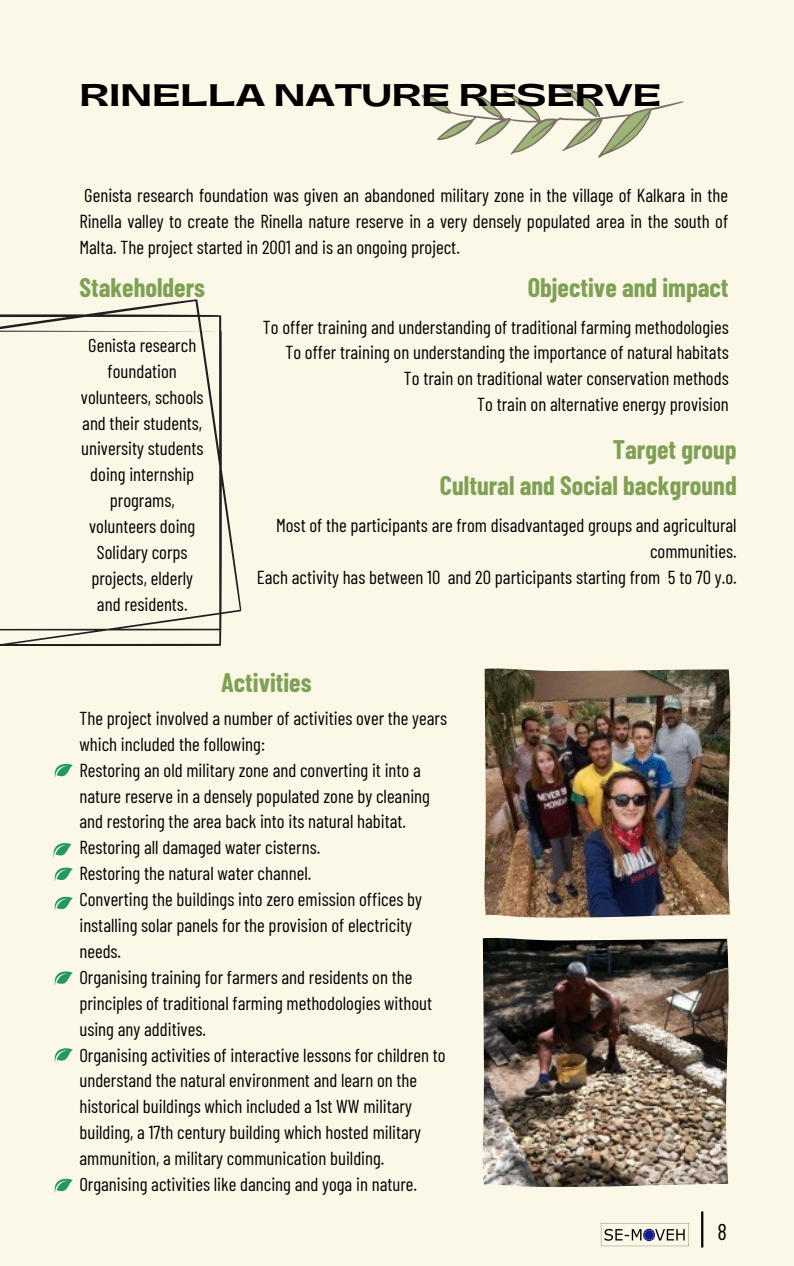
<style>
.page{position:relative;width:794px;height:1266px;background:#fff}
.page>*{position:absolute;margin:0;border:0;box-sizing:border-box;transform-origin:0 0}
.t1{font:800 29.25px "Gatwick";color:#000}
.t2{font:700 26.25px/36.6px "Barlow Condensed";color:#7fa055;text-align:right}
.t3{font:22.5px "Barlow Condensed";color:#000}
.t4{font:18.75px/25.9px "Barlow Condensed";color:#000;text-align:right}
</style>
<div class="page">
<div style="left:0;top:0;width:793px;height:1266px;background:#fcf8e8"></div>
<svg style="left:421px;top:87px;width:262px;height:71px"></svg>
<svg style="left:0;top:299px;width:242px;height:348px"></svg>
<svg style="left:54px;top:763px;width:18px;height:15px"></svg>
<svg style="left:53px;top:843px;width:18px;height:14px"></svg>
<svg style="left:54px;top:867px;width:18px;height:15px"></svg>
<svg style="left:54px;top:896px;width:18px;height:15px"></svg>
<svg style="left:54px;top:971px;width:18px;height:15px"></svg>
<svg style="left:54px;top:1048px;width:18px;height:14px"></svg>
<svg style="left:54px;top:1178px;width:18px;height:15px"></svg>
<img style="left:484px;top:668px;width:246px;height:250px">
<img style="left:482px;top:938px;width:246px;height:249px">
<img style="left:600px;top:1223px;width:89px;height:23px">
<hr style="left:700px;top:1211px;width:3px;height:36px;background:#000">
<h1 class="t1" style="left:79px;top:81px;width:583px">RINELLA NATURE RESERVE</h1>
<p class="t4" style="left:79px;top:182px;width:650px;text-align:justify">Genista research foundation was given an abandoned military zone in the village of Kalkara in the Rinella valley to create the Rinella nature reserve in a very densely populated area in the south of Malta. The project started in 2001 and is an ongoing project.</p>
<h2 class="t2" style="left:79px;top:268px;width:127px">Stakeholders</h2>
<h2 class="t2" style="left:527px;top:268px;width:202px">Objective and impact</h2>
<p class="t4" style="left:263px;top:313px;width:467px">To offer training and understanding of traditional farming methodologies To offer training on understanding the importance of natural habitats<br>To train on traditional water conservation methods<br>To train on alternative energy provision</p>
<p class="t4" style="left:81px;top:331px;width:124px;text-align:center">Genista research foundation volunteers, schools and their students, university students doing internship programs, volunteers doing<br>Solidary corps projects, elderly and residents.</p>
<h2 class="t2" style="left:439px;top:430px;width:298px">Target group<br>Cultural and Social background</h2>
<p class="t4" style="left:256px;top:511px;width:481px">Most of the participants are from disadvantaged groups and agricultural communities.<br>Each activity has between 10 and 20 participants starting from 5 to 70 y.o.</p>
<h2 class="t2" style="left:221px;top:663px;width:92px">Activities</h2>
<p class="t4" style="left:79px;top:704px;width:369px;text-align:left">The project involved a number of activities over the years which included the following:<br>Restoring an old military zone and converting it into a nature reserve in a densely populated zone by cleaning and restoring the area back into its natural habitat.<br>Restoring all damaged water cisterns.<br>Restoring the natural water channel.<br>Converting the buildings into zero emission offices by installing solar panels for the provision of electricity needs.<br>Organising training for farmers and residents on the principles of traditional farming methodologies without using any additives.<br>Organising activities of interactive lessons for children to understand the natural environment and learn on the historical buildings which included a 1st WW military building, a 17th century building which hosted military ammunition, a military communication building.<br>Organising activities like dancing and yoga in nature.</p>
<p class="t3" style="left:717px;top:1218px;width:11px">8</p>
</div>
